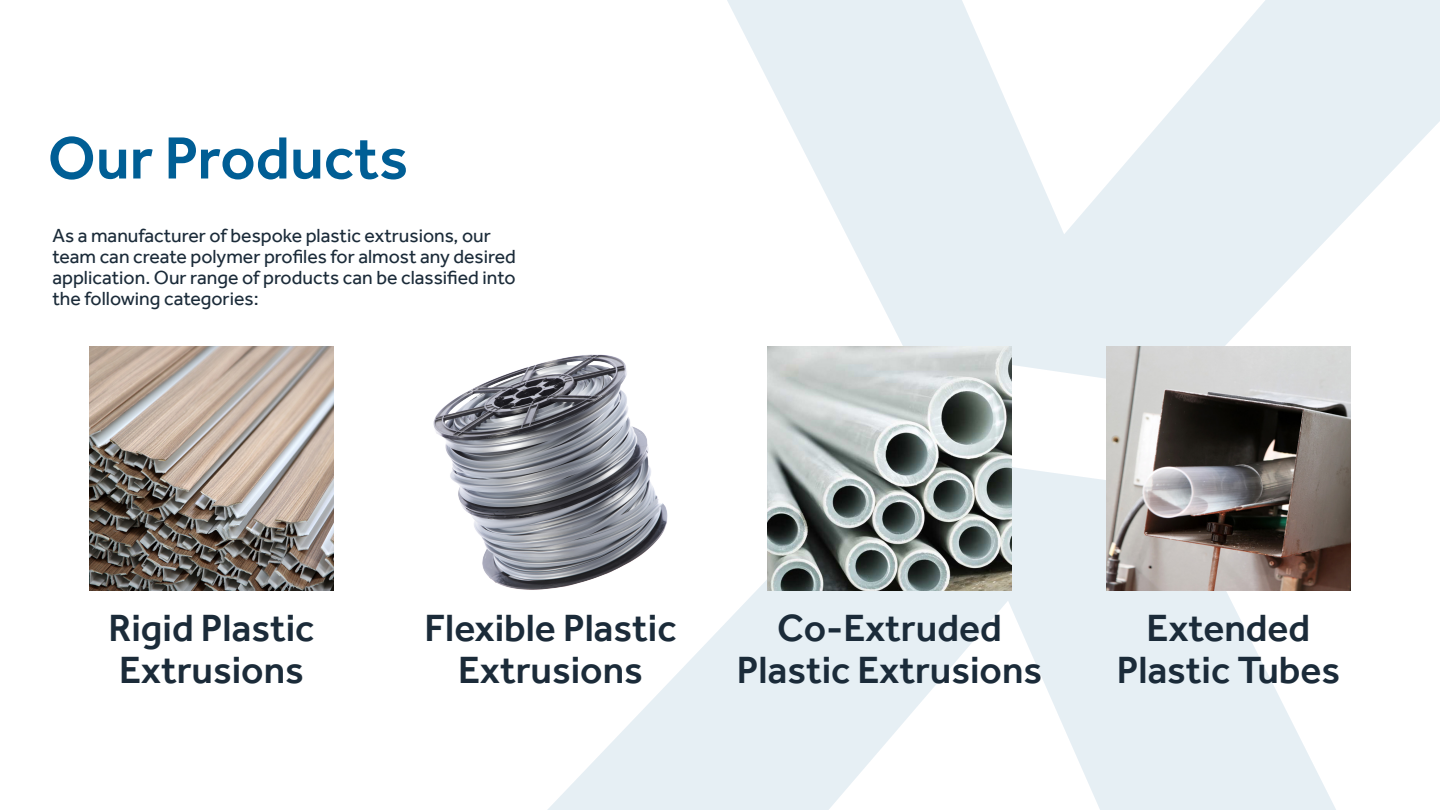
<style>
.page{position:relative;width:1440px;height:810px;background:#fff}
.page>*{position:absolute;margin:0;border:0;box-sizing:border-box;transform-origin:0 0}
.t1{font:500 61.5px "Effra";color:#005e95}
.title_2{font:500 39px/42px "Effra";color:#1b2b39;text-align:center}
.body{font:19.5px/21px "Effra";color:#1b2b39}
</style>
<div class="page">
<svg style="left:547px;top:450px;width:789px;height:360px;fill:#e6eff4"></svg>
<svg style="left:727px;top:0;width:713px;height:390px;fill:#e6eff4"></svg>
<img style="left:768px;top:346px;width:243px;height:244px">
<img style="left:1107px;top:346px;width:243px;height:244px">
<img style="left:433px;top:354px;width:239px;height:236px">
<img style="left:90px;top:346px;width:243px;height:244px">
<p class="t1" style="left:48px;top:121px;width:362px">Our Products</p>
<p class="body" style="left:52px;top:224px;width:465px">As a manufacturer of bespoke plastic extrusions, our team can create polymer profiles for almost any desired application. Our range of products can be classified into the following categories:</p>
<p class="title_2" style="left:109px;top:606px;width:207px;text-align:left">Rigid Plastic<br>Extrusions</p>
<p class="title_2" style="left:424px;top:606px;width:254px">Flexible Plastic<br>Extrusions</p>
<p class="title_2" style="left:737px;top:606px;width:307px">Co-Extruded<br>Plastic Extrusions</p>
<p class="title_2" style="left:1117px;top:606px;width:225px">Extended<br>Plastic Tubes</p>
</div>
